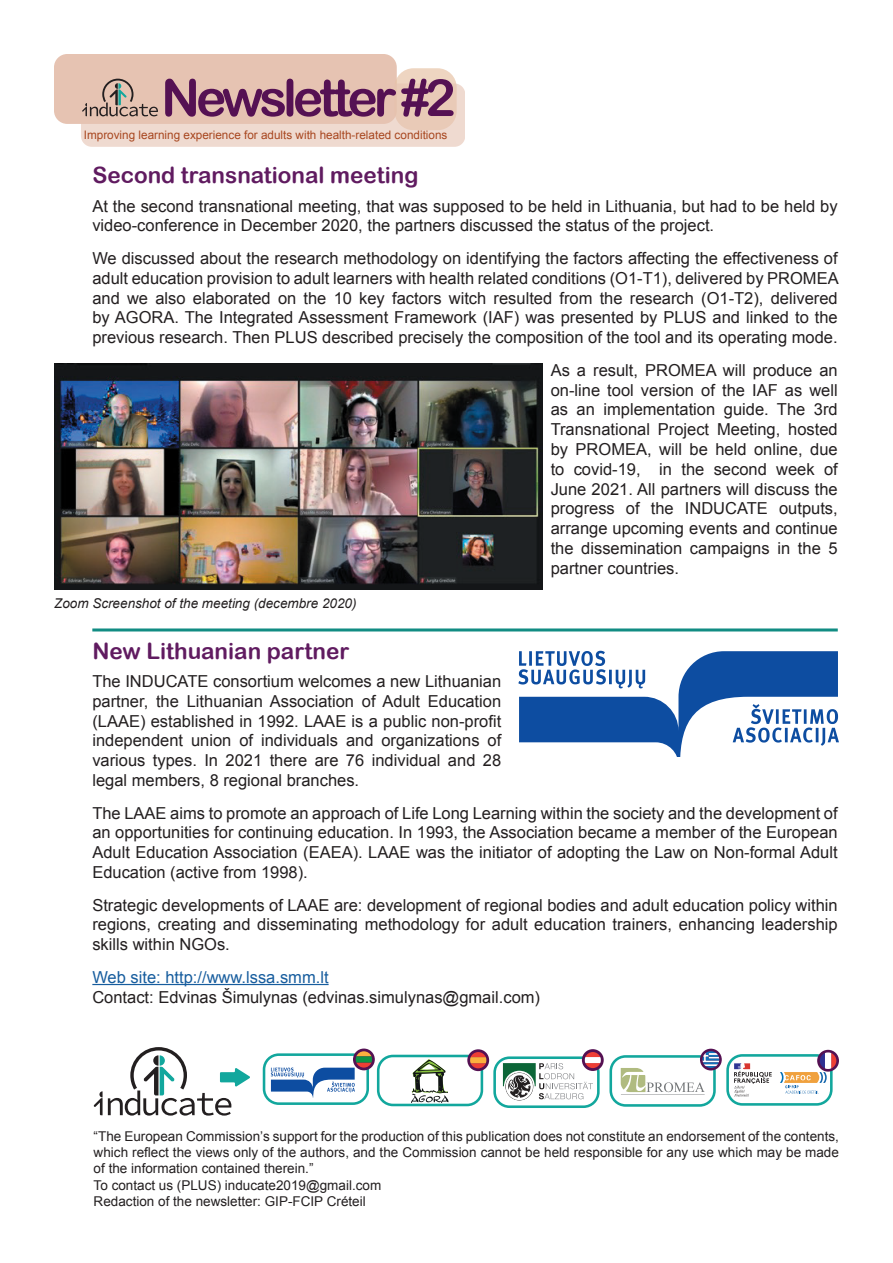
<style>
.page{position:relative;width:893px;height:1263px;background:#fff}
.page>*{position:absolute;margin:0;border:0;box-sizing:border-box;transform-origin:0 0}
.t1{font:51.3px "Arial Rounded MT Bold";letter-spacing:-.08em;color:#551153}
.t2{font:22.5px "Arial Rounded MT Bold";color:#601b60}
.t3{font:16.5px/19.8px "Arial";color:#231f20;text-align:justify}
.t4{font:16.5px "Arial";color:#175d9e}
.t5{font:13.5px/16.2px "Arial";color:#231f20}
.t6{font:italic 13.5px "Arial";color:#231f20}
.t7{font:11.7px "Arial";color:#a84720}
</style>
<div class="page">
<div style="left:54px;top:54px;width:343px;height:70px;background:#e6c3b2;border-radius:13px"></div>
<div style="left:394px;top:68px;width:63px;height:62px;background:#eed5c1;border-radius:19px"></div>
<svg style="left:81px;top:83px;width:384px;height:64px;fill:#e9cab7"></svg>
<svg style="left:82px;top:79px;width:76px;height:37px"></svg>
<hr style="left:92px;top:628px;width:746px;height:3px;background:#118c83">
<hr style="left:92px;top:984px;width:237px;height:1px;background:#175d9e">
<img style="left:54px;top:363px;width:488px;height:226px">
<svg style="left:518px;top:651px;width:321px;height:105px"></svg>
<div style="left:377px;top:1055px;width:106px;height:51px;border:3px solid #12a79d;border-radius:15px"></div>
<svg style="left:467px;top:1049px;width:22px;height:22px"></svg>
<svg style="left:411px;top:1059px;width:38px;height:44px"></svg>
<svg style="left:470px;top:1052px;width:16px;height:16px"></svg>
<div style="left:609px;top:1055px;width:107px;height:52px;border:3px solid #12a79d;border-radius:15px"></div>
<svg style="left:700px;top:1049px;width:22px;height:21px"></svg>
<svg style="left:621px;top:1051px;width:98px;height:44px"></svg>
<div style="left:493px;top:1056px;width:107px;height:52px;border:3px solid #12a79d;border-radius:15px"></div>
<svg style="left:582px;top:1049px;width:22px;height:22px"></svg>
<svg style="left:503px;top:1052px;width:98px;height:48px"></svg>
<div style="left:726px;top:1054px;width:107px;height:52px;border:3px solid #12a79d;border-radius:15px"></div>
<svg style="left:817px;top:1050px;width:22px;height:21px"></svg>
<svg style="left:734px;top:1063px;width:38px;height:33px"></svg>
<svg style="left:780px;top:1052px;width:56px;height:42px"></svg>
<div style="left:263px;top:1053px;width:106px;height:52px;border:3px solid #12a79d;border-radius:15px"></div>
<svg style="left:353px;top:1048px;width:22px;height:22px"></svg>
<svg style="left:271px;top:1051px;width:101px;height:46px"></svg>
<svg style="left:94px;top:1047px;width:156px;height:68px"></svg>
<h1 class="t1" style="left:161px;top:67px;width:296px">Newsletter #2</h1>
<p class="t7" style="left:84px;top:127px;width:365px">Improving learning experience for adults with health-related conditions</p>
<h2 class="t2" style="left:92px;top:162px;width:328px">Second transnational meeting</h2>
<p class="t3" style="left:92px;top:196px;width:747px">At the second transnational meeting, that was supposed to be held in Lithuania, but had to be held by video-conference in December 2020, the partners discussed the status of the project.</p>
<p class="t3" style="left:92px;top:248px;width:748px">We discussed about the research methodology on identifying the factors affecting the effectiveness of adult education provision to adult learners with health related conditions (O1-T1), delivered by PROMEA and we also elaborated on the 10 key factors witch resulted from the research (O1-T2), delivered by AGORA. The Integrated Assessment Framework (IAF) was presented by PLUS and linked to the previous research. Then PLUS described precisely the composition of the tool and its operating mode.</p>
<p class="t3" style="left:551px;top:360px;width:289px">As a result, PROMEA will produce an on-line tool version of the IAF as well as an implementation guide. The 3rd Transnational Project Meeting, hosted by PROMEA, will be held online, due to covid-19, in the second week of June 2021. All partners will discuss the progress of the INDUCATE outputs, arrange upcoming events and continue the dissemination campaigns in the 5 partner countries.</p>
<p class="t6" style="left:54px;top:594px;width:304px">Zoom Screenshot of the meeting (decembre 2020)</p>
<h2 class="t2" style="left:92px;top:637px;width:258px">New Lithuanian partner</h2>
<p class="t3" style="left:92px;top:671px;width:410px">The INDUCATE consortium welcomes a new Lithuanian partner, the Lithuanian Association of Adult Education (LAAE) established in 1992. LAAE is a public non-profit independent union of individuals and organizations of various types. In 2021 there are 76 individual and 28 legal members, 8 regional branches.</p>
<p class="t3" style="left:92px;top:803px;width:747px">The LAAE aims to promote an approach of Life Long Learning within the society and the development of an opportunities for continuing education. In 1993, the Association became a member of the European Adult Education Association (EAEA). LAAE was the initiator of adopting the Law on Non-formal Adult Education (active from 1998).</p>
<p class="t3" style="left:92px;top:895px;width:747px">Strategic developments of LAAE are: development of regional bodies and adult education policy within regions, creating and disseminating methodology for adult education trainers, enhancing leadership skills within NGOs.</p>
<p class="t4" style="left:92px;top:966px;width:238px">Web site: http://www.lssa.smm.lt</p>
<p class="t3" style="left:92px;top:987px;width:449px">Contact: Edvinas Šimulynas (edvinas.simulynas@gmail.com)</p>
<p class="t5" style="left:94px;top:1128px;width:747px">“The European Commission’s support for the production of this publication does not constitute an endorsement of the contents, which reflect the views only of the authors, and the Commission cannot be held responsible for any use which may be made of the information contained therein.”<br>To contact us (PLUS) inducate2019@gmail.com<br>Redaction of the newsletter: GIP-FCIP Créteil</p>
</div>
